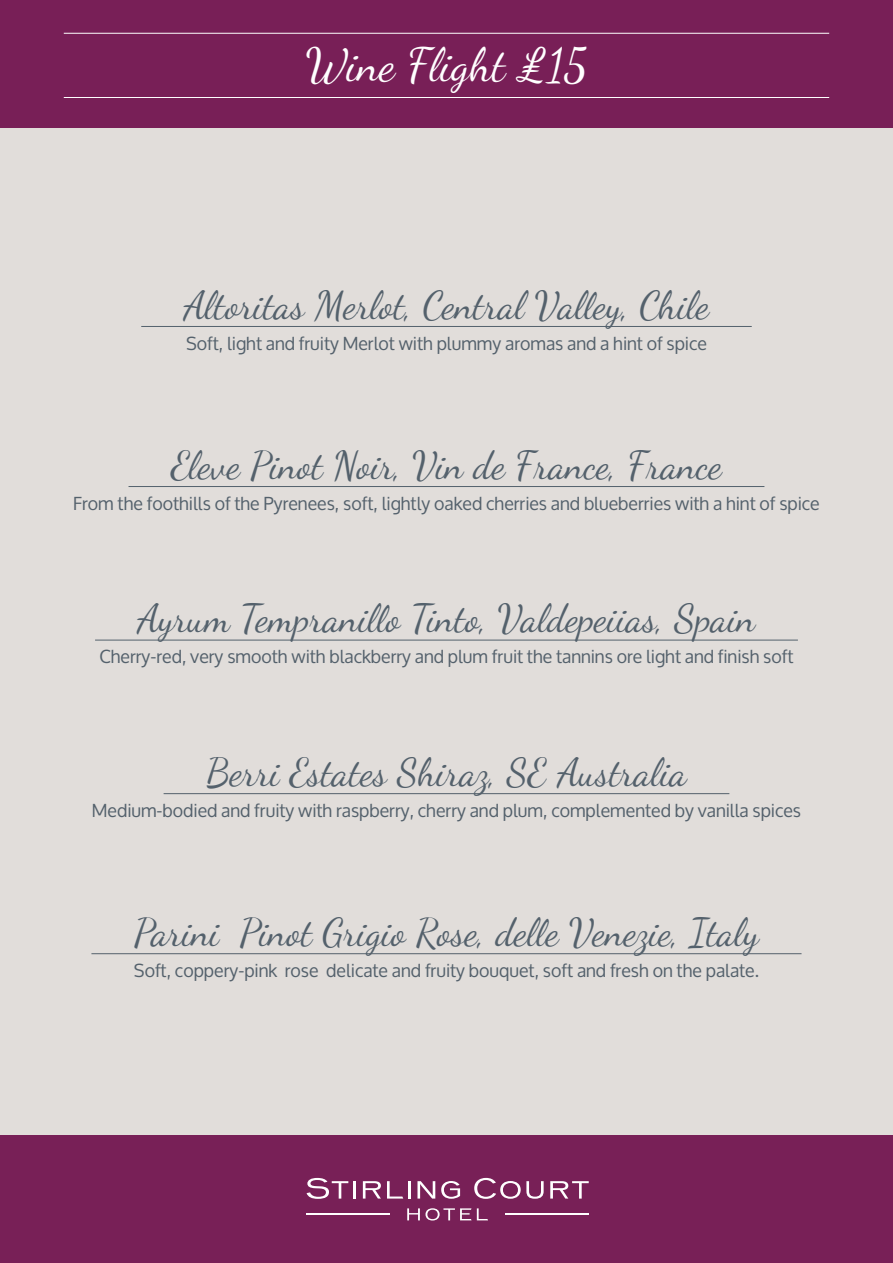
<style>
.page{position:relative;width:893px;height:1263px;background:#fff}
.page>*{position:absolute;margin:0;border:0;box-sizing:border-box;transform-origin:0 0}
.t1{font:46.5px "Dancing Script";color:#fff}
.t2{font:39px "Dancing Script";color:#54616c}
.t3{font:18px "Oxygen";color:#54616c}
</style>
<div class="page">
<div style="left:0;top:128px;width:893px;height:1007px;background:#e1ddda"></div>
<div style="left:0;top:0;width:893px;height:128px;background:#781f57"></div>
<div style="left:0;top:1135px;width:893px;height:128px;background:#782057"></div>
<hr style="left:64px;top:33px;width:765px;height:1px;background:#fff">
<hr style="left:64px;top:97px;width:765px;height:1px;background:#fff">
<svg style="left:307px;top:1178px;width:41px;height:21px"></svg>
<svg style="left:354px;top:1181px;width:2px;height:17px"></svg>
<svg style="left:363px;top:1181px;width:18px;height:17px"></svg>
<svg style="left:387px;top:1181px;width:16px;height:17px"></svg>
<hr style="left:408px;top:1181px;width:3px;height:17px;background:#fff">
<svg style="left:417px;top:1181px;width:18px;height:17px"></svg>
<svg style="left:441px;top:1181px;width:19px;height:18px"></svg>
<svg style="left:474px;top:1178px;width:70px;height:21px"></svg>
<svg style="left:550px;top:1181px;width:39px;height:17px"></svg>
<svg style="left:407px;top:1208px;width:81px;height:12px"></svg>
<hr style="left:506px;top:1213px;width:83px;height:1px;background:#fff">
<hr style="left:306px;top:1213px;width:83px;height:1px;background:#fff">
<hr style="left:141px;top:326px;width:611px;height:1px;background:#54616c">
<hr style="left:129px;top:486px;width:635px;height:1px;background:#54616c">
<hr style="left:95px;top:640px;width:703px;height:1px;background:#54616c">
<hr style="left:164px;top:793px;width:565px;height:1px;background:#54616c">
<hr style="left:91px;top:953px;width:710px;height:1px;background:#54616c">
<h1 class="t1" style="left:306px;top:37px;width:283px">Wine Flight £15</h1>
<h2 class="t2" style="left:184px;top:282px;width:527px">Altoritas Merlot, Central Valley, Chile</h2>
<p class="t3" style="left:186px;top:333px;width:522px">Soft, light and fruity Merlot with plummy aromas and a hint of spice</p>
<h2 class="t2" style="left:171px;top:442px;width:552px">Eleve Pinot Noir, Vin de France, France</h2>
<p class="t3" style="left:73px;top:493px;width:748px">From the foothills of the Pyrenees, soft, lightly oaked cherries and blueberries with a hint of spice</p>
<h2 class="t2" style="left:138px;top:595px;width:619px">Ayrum Tempranillo Tinto, Valdepeiias, Spain</h2>
<p class="t3" style="left:99px;top:647px;width:695px">Cherry-red, very smooth with blackberry and plum fruit the tannins ore light and finish soft</p>
<h2 class="t2" style="left:206px;top:749px;width:482px">Berri Estates Shiraz, SE Australia</h2>
<p class="t3" style="left:92px;top:800px;width:711px">Medium-bodied and fruity with raspberry, cherry and plum, complemented by vanilla spices</p>
<h2 class="t2" style="left:134px;top:909px;width:627px">Parini Pinot Grigio Rose, delle Venezie, Italy</h2>
<p class="t3" style="left:134px;top:960px;width:627px">Soft, coppery-pink rose delicate and fruity bouquet, soft and fresh on the palate.</p>
</div>
